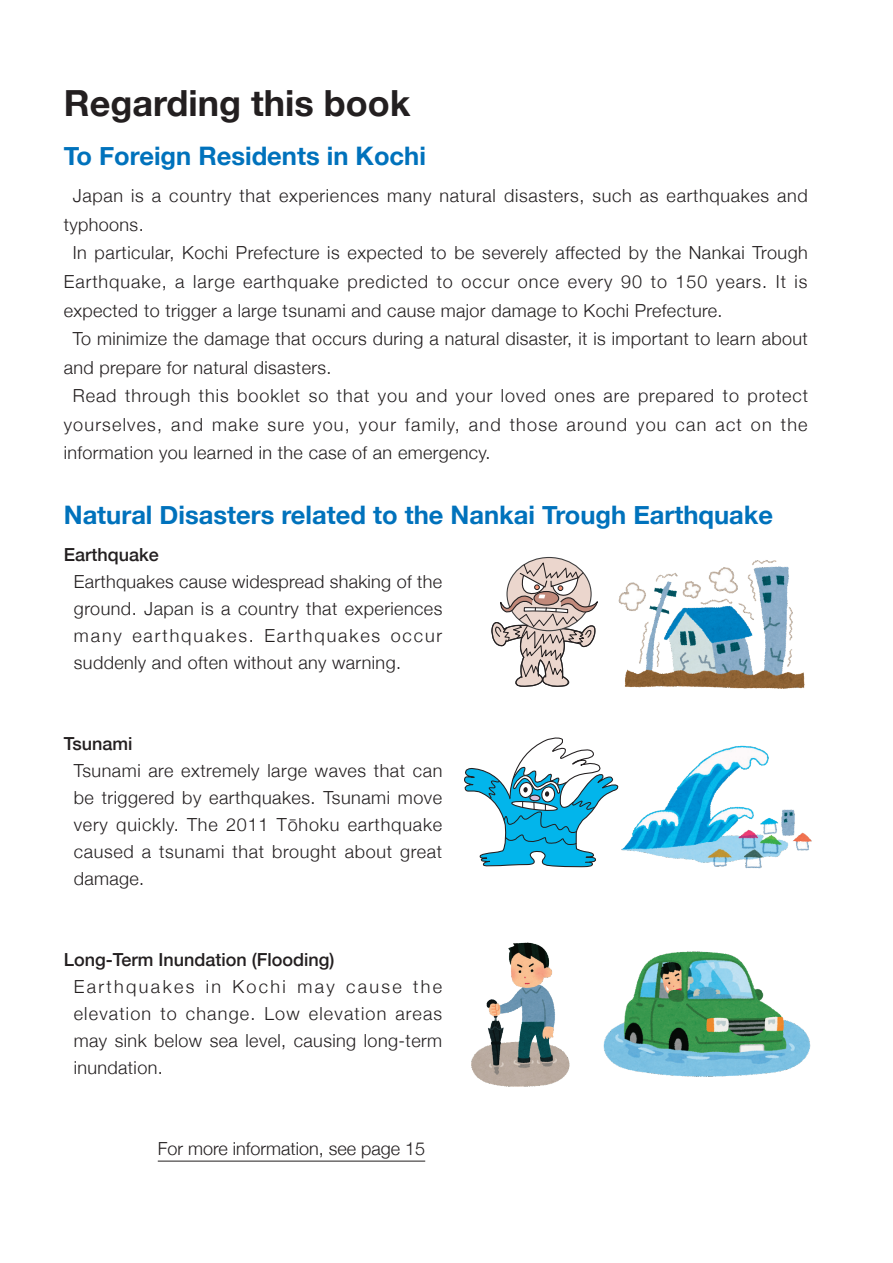
<style>
.page{position:relative;width:893px;height:1263px;background:#fff}
.page>*{position:absolute;margin:0;border:0;box-sizing:border-box;transform-origin:0 0}
.t1{font:700 36px "Helvetica Neue";color:#231f20}
.英語_青文字見出し{font:700 25.5px "Helvetica Neue";color:#0072bc}
.t2{font:300 18px/27px "Helvetica Neue";letter-spacing:.02em;color:#231f20;text-align:justify}
.t3{font:300 18px/28.5px "Helvetica Neue";letter-spacing:.04em;color:#231f20}
.t4{font:500 18px "Helvetica Neue";color:#231f20}
.t5{font:300 18px "Helvetica Neue";color:#231f20}
</style>
<div class="page">
<hr style="left:158px;top:1161px;width:267px;height:1px;background:#231f20">
<img style="left:618px;top:560px;width:187px;height:129px">
<svg style="left:491px;top:562px;width:107px;height:125px"></svg>
<svg style="left:464px;top:737px;width:155px;height:131px"></svg>
<img style="left:621px;top:745px;width:191px;height:124px">
<img style="left:603px;top:951px;width:208px;height:126px">
<img style="left:471px;top:942px;width:99px;height:145px">
<p class="t1" style="left:64px;top:75px;width:348px">Regarding this book</p>
<p class="英語_青文字見出し" style="left:64px;top:136px;width:364px">To Foreign Residents in Kochi</p>
<p class="t3" style="left:64px;top:180px;width:746px;text-indent:9px">Japan is a country that experiences many natural disasters, such as earthquakes and typhoons.</p>
<p class="t2" style="left:64px;top:237px;width:746px;line-height:28.5px;text-indent:9px">In particular, Kochi Prefecture is expected to be severely affected by the Nankai Trough Earthquake, a large earthquake predicted to occur once every 90 to 150 years. It is expected to trigger a large tsunami and cause major damage to Kochi Prefecture.</p>
<p class="t2" style="left:64px;top:323px;width:746px;line-height:28.5px;text-indent:9px">To minimize the damage that occurs during a natural disaster, it is important to learn about and prepare for natural disasters.</p>
<p class="t2" style="left:64px;top:380px;width:746px;line-height:28.5px;text-indent:9px">Read through this booklet so that you and your loved ones are prepared to protect yourselves, and make sure you, your family, and those around you can act on the information you learned in the case of an emergency.</p>
<p class="英語_青文字見出し" style="left:64px;top:495px;width:711px">Natural Disasters related to the Nankai Trough Earthquake</p>
<p class="t4" style="left:64px;top:540px;width:97px">Earthquake</p>
<p class="t2" style="left:74px;top:567px;width:370px">Earthquakes cause widespread shaking of the ground. Japan is a country that experiences many earthquakes. Earthquakes occur suddenly and often without any warning.</p>
<p class="t4" style="left:64px;top:729px;width:70px">Tsunami</p>
<p class="t2" style="left:74px;top:756px;width:370px">Tsunami are extremely large waves that can be triggered by earthquakes. Tsunami move very quickly. The 2011 Tōhoku earthquake caused a tsunami that brought about great damage.</p>
<p class="t4" style="left:64px;top:945px;width:272px">Long-Term Inundation (Flooding)</p>
<p class="t2" style="left:74px;top:972px;width:370px">Earthquakes in Kochi may cause the elevation to change. Low elevation areas may sink below sea level, causing long-term inundation.</p>
<p class="t5" style="left:158px;top:1134px;width:269px">For more information, see page 15</p>
</div>
